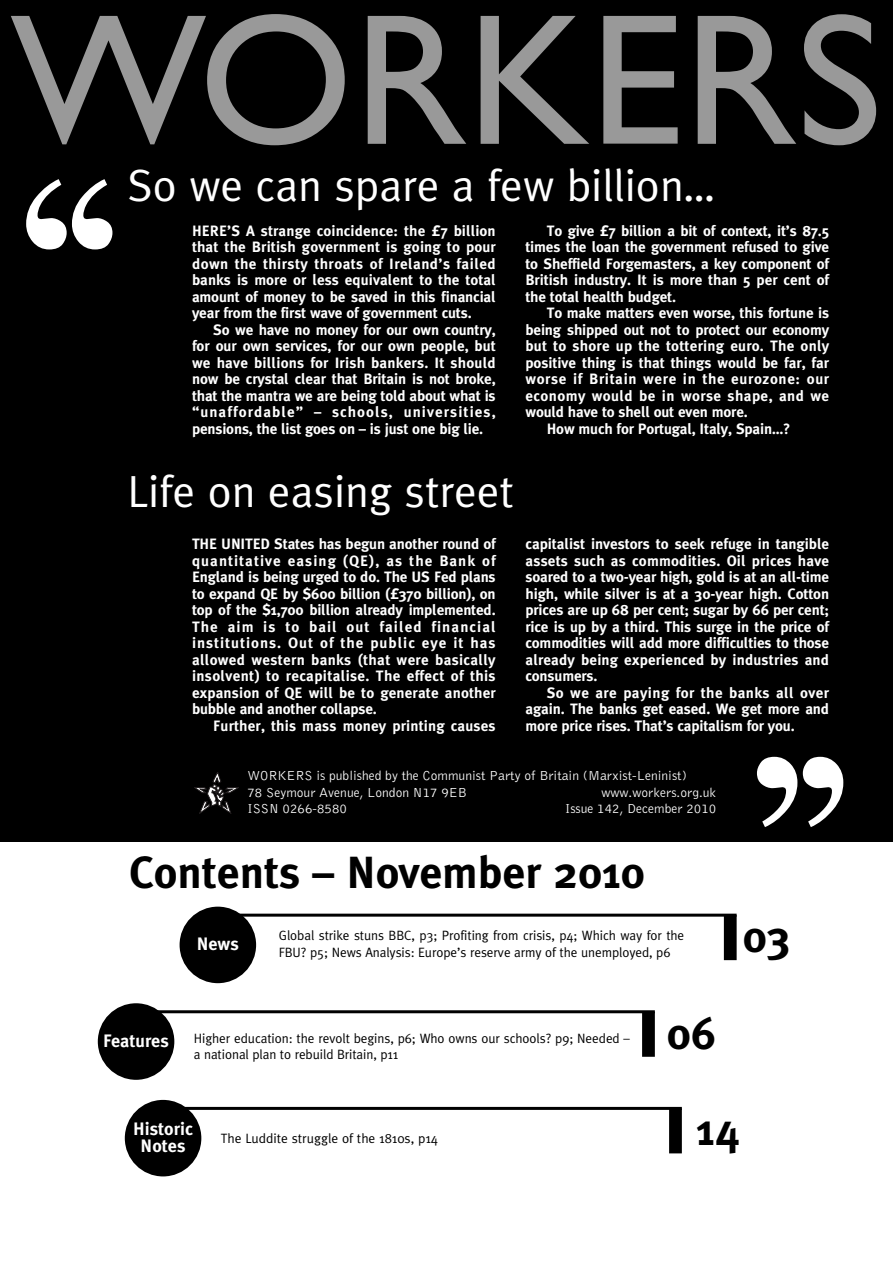
<style>
.page{position:relative;width:893px;height:1263px;background:#fff}
.page>*{position:absolute;margin:0;border:0;box-sizing:border-box;transform-origin:0 0}
.t1{font:288px "Times";color:#fff}
.t2{font:187.5px "Gill Sans";color:#999}
.t3{font:45px "Meta Plus";color:#fff}
.t4{font:700 45px "Meta Plus";color:#000}
.t5{font:700 18px/16.5px "Meta Plus";color:#fff;text-align:center}
.t6{font:700 15px/16.5px "Meta Plus";letter-spacing:-.01em;color:#fff;text-align:justify}
.t7{font:700 15px "Meta Plus";letter-spacing:.015em;color:#fff}
.t8{font:700 15px "Meta Plus";letter-spacing:.01em;color:#fff}
.t9{font:700 15px "Meta Plus";letter-spacing:.04em;color:#fff}
.t10{font:700 15px "Meta Plus";letter-spacing:.03em;color:#fff}
.t11{font:13.5px/16.5px "Meta Plus";letter-spacing:-.005em;color:#000}
.t12{font:300 13.5px/16.5px "Bell Gothic";color:#fff}
</style>
<div class="page">
<div style="left:0;top:0;width:893px;height:842px;background:#000"></div>
<div style="left:180px;top:907px;width:76px;height:76px;background:#000;border-radius:50%"></div>
<hr style="left:235px;top:914px;width:502px;height:3px;background:#000">
<div style="left:724px;top:915px;width:13px;height:45px;background:#000"></div>
<div style="left:98px;top:1003px;width:76px;height:77px;background:#000;border-radius:50%"></div>
<hr style="left:153px;top:1010px;width:502px;height:3px;background:#000">
<div style="left:642px;top:1012px;width:13px;height:45px;background:#000"></div>
<div style="left:125px;top:1100px;width:76px;height:76px;background:#000;border-radius:50%"></div>
<hr style="left:180px;top:1107px;width:502px;height:3px;background:#000">
<div style="left:669px;top:1108px;width:13px;height:45px;background:#000"></div>
<svg style="left:194px;top:772px;width:45px;height:41px"></svg>
<h2 class="t2" style="left:11px;top:-28px;width:873px">WORKERS</h2>
<h1 class="t1" style="left:0;top:157px;width:143px">‘‘</h1>
<h3 class="t3" style="left:128px;top:170px;width:589px">So we can spare a few billion…</h3>
<p class="t6" style="left:192px;top:224px;width:305px">HERE’S A strange coincidence: the £7 billion that the British government is going to pour down the thirsty throats of Ireland’s failed banks is more or less equivalent to the total amount of money to be saved in this financial year from the first wave of government cuts.</p>
<p class="t6" style="left:192px;top:323px;width:305px;text-indent:21px">So we have no money for our own country, for our own services, for our own people, but we have billions for Irish bankers. It should now be crystal clear that Britain is not broke, that the mantra we are being told about what is “unaffordable” – schools, universities, pensions, the list goes on – is just one big lie.</p>
<p class="t6" style="left:525px;top:224px;width:305px;text-indent:21px">To give £7 billion a bit of context, it’s 87.5 times the loan the government refused to give to Sheffield Forgemasters, a key component of British industry. It is more than 5 per cent of the total health budget.</p>
<p class="t6" style="left:547px;top:306px;width:284px">To make matters even worse, this fortune is</p>
<p class="t6" style="left:525px;top:323px;width:305px">being shipped out not to protect our economy</p>
<p class="t7" style="left:525px;top:341px;width:305px">but to shore up the tottering euro. The only</p>
<p class="t6" style="left:525px;top:356px;width:305px">positive thing is that things would be far, far</p>
<p class="t9" style="left:525px;top:374px;width:305px">worse if Britain were in the eurozone: our</p>
<p class="t10" style="left:525px;top:390px;width:305px">economy would be in worse shape, and we</p>
<p class="t6" style="left:525px;top:405px;width:224px">would have to shell out even more.</p>
<p class="t6" style="left:547px;top:422px;width:245px">How much for Portugal, Italy, Spain…?</p>
<h3 class="t3" style="left:128px;top:477px;width:388px">Life on easing street</h3>
<p class="t6" style="left:192px;top:537px;width:305px">THE UNITED States has begun another round of quantitative easing (QE), as the Bank of England is being urged to do. The US Fed plans to expand QE by $600 billion (£370 billion), on top of the $1,700 billion already implemented.<br>The aim is to bail out failed financial institutions. Out of the public eye it has allowed western banks (that were basically insolvent) to recapitalise. The effect of this expansion of QE will be to generate another bubble and another collapse.</p>
<p class="t8" style="left:213px;top:720px;width:284px">Further, this mass money printing causes</p>
<p class="t6" style="left:525px;top:537px;width:305px">capitalist investors to seek refuge in tangible assets such as commodities. Oil prices have soared to a two-year high, gold is at an all-time high, while silver is at a 30-year high. Cotton prices are up 68 per cent; sugar by 66 per cent; rice is up by a third. This surge in the price of commodities will add more difficulties to those already being experienced by industries and consumers.</p>
<p class="t6" style="left:525px;top:686px;width:305px;text-indent:21px">So we are paying for the banks all over again. The banks get eased. We get more and more price rises. That’s capitalism for you.</p>
<p class="t12" style="left:247px;top:768px;width:441px">WORKERS is published by the Communist Party of Britain (Marxist-Leninist)<br>78 Seymour Avenue, London N17 9EB</p>
<p class="t12" style="left:602px;top:785px;width:116px">www.workers.org.uk</p>
<p class="t12" style="left:247px;top:801px;width:101px">ISSN 0266-8580</p>
<p class="t12" style="left:565px;top:801px;width:153px">Issue 142, December 2010</p>
<h3 class="t4" style="left:129px;top:856px;width:518px">Contents – November 2010</h3>
<h1 class="t1" style="left:730px;top:735px;width:143px">’’</h1>
<p class="t5" style="left:197px;top:937px;width:44px">News</p>
<h3 class="t4" style="left:742px;top:921px;width:50px">03</h3>
<p class="t11" style="left:279px;top:928px;width:407px">Global strike stuns BBC, p3; Profiting from crisis, p4; Which way for the<br>FBU? p5; News Analysis: Europe’s reserve army of the unemployed, p6</p>
<p class="t5" style="left:103px;top:1034px;width:67px">Features</p>
<p class="t11" style="left:194px;top:1031px;width:438px">Higher education: the revolt begins, p6; Who owns our schools? p9; Needed – a national plan to rebuild Britain, p11</p>
<h3 class="t4" style="left:666px;top:1017px;width:51px">06</h3>
<p class="t5" style="left:133px;top:1122px;width:61px">Historic<br>Notes</p>
<p class="t11" style="left:221px;top:1131px;width:219px">The Luddite struggle of the 1810s, p14</p>
<h3 class="t4" style="left:697px;top:1114px;width:45px">14</h3>
</div>
